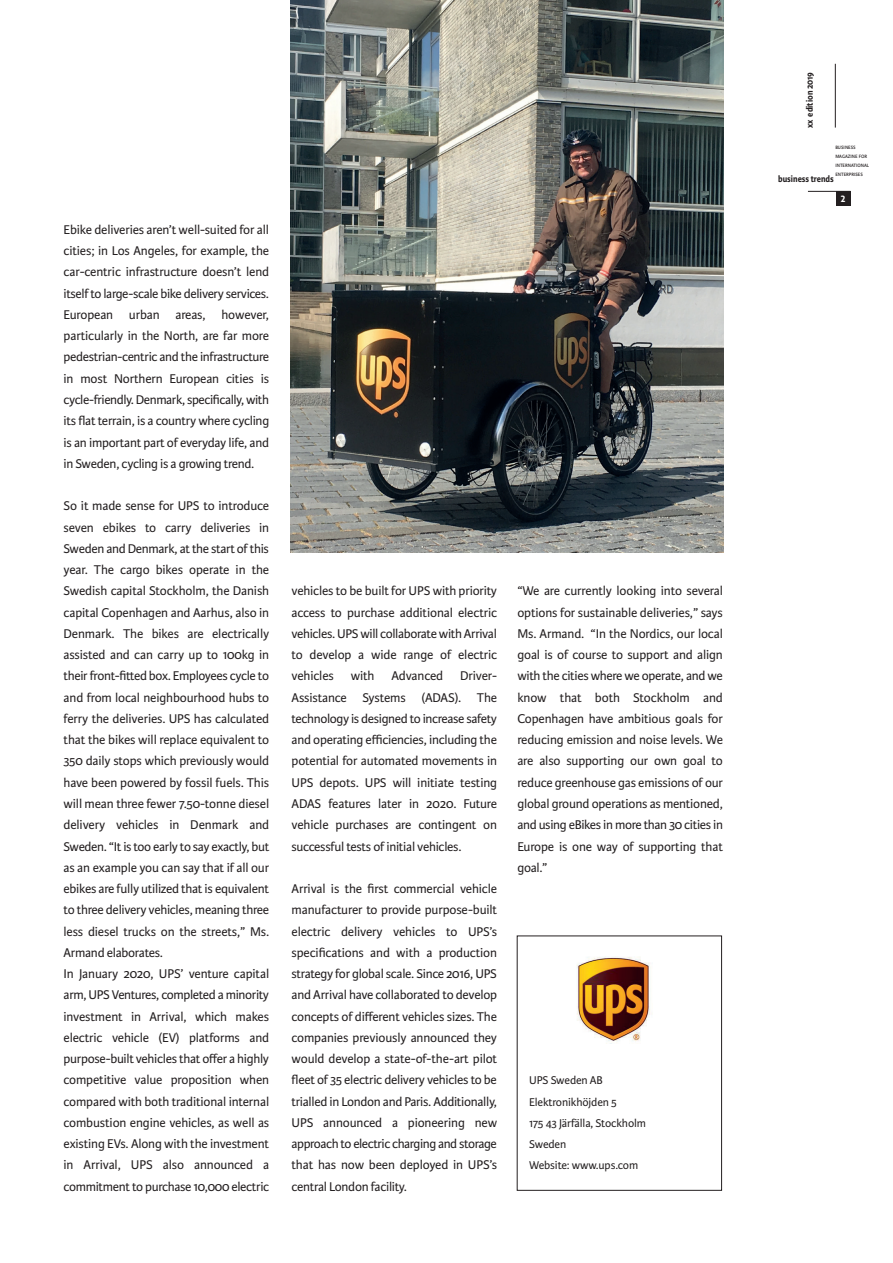
<style>
.page{position:relative;width:893px;height:1263px;background:#fff}
.page>*{position:absolute;margin:0;border:0;box-sizing:border-box;transform-origin:0 0}
.Body{font:13.5px/21.3px "Karmina Sans";letter-spacing:-.02em;color:#231f20;text-align:justify}
.Adres{font:12px "Karmina Sans";letter-spacing:-.01em;color:#231f20}
.t1{font:700 9.75px "Karmina Sans";color:#231f20;scale:.9 1}
.t2{font:700 9.75px "Aller";color:#fff;scale:.9 1}
.t3{font:6.75px/9px "Karmina Sans";color:#231f20;scale:.9 1}
</style>
<div class="page">
<hr style="left:808px;top:191px;width:42px;height:1px;background:#231f20">
<hr style="left:835px;top:64px;width:1px;height:64px;background:#231f20">
<div style="left:836px;top:191px;width:14px;height:15px;background:#231f20"></div>
<div style="left:517px;top:935px;width:205px;height:256px;border:1px solid #231f20"></div>
<img style="left:576px;top:957px;width:75px;height:87px">
<img style="left:290px;top:0;width:433px;height:553px">
<p class="Body" style="left:64px;top:219px;width:207px">Ebike deliveries aren’t well-suited for all cities; in Los Angeles, for example, the car-centric infrastructure doesn’t lend itself to large-scale bike delivery services.<br>European urban areas, however, particularly in the North, are far more pedestrian-centric and the infrastructure in most Northern European cities is cycle-friendly. Denmark, specifically, with its flat terrain, is a country where cycling is an important part of everyday life, and in Sweden, cycling is a growing trend.</p>
<p class="Body" style="left:64px;top:495px;width:207px">So it made sense for UPS to introduce seven ebikes to carry deliveries in Sweden and Denmark, at the start of this year. The cargo bikes operate in the Swedish capital Stockholm, the Danish capital Copenhagen and Aarhus, also in Denmark. The bikes are electrically assisted and can carry up to 100kg in their front-fitted box. Employees cycle to and from local neighbourhood hubs to ferry the deliveries. UPS has calculated that the bikes will replace equivalent to 350 daily stops which previously would have been powered by fossil fuels. This will mean three fewer 7.50-tonne diesel delivery vehicles in Denmark and Sweden. “It is too early to say exactly, but as an example you can say that if all our ebikes are fully utilized that is equivalent to three delivery vehicles, meaning three less diesel trucks on the streets,” Ms.<br>Armand elaborates.</p>
<p class="Body" style="left:64px;top:963px;width:207px">In January 2020, UPS’ venture capital arm, UPS Ventures, completed a minority investment in Arrival, which makes electric vehicle (EV) platforms and purpose-built vehicles that offer a highly competitive value proposition when compared with both traditional internal combustion engine vehicles, as well as existing EVs. Along with the investment in Arrival, UPS also announced a commitment to purchase 10,000 electric</p>
<p class="Body" style="left:292px;top:581px;width:207px">vehicles to be built for UPS with priority access to purchase additional electric vehicles. UPS will collaborate with Arrival to develop a wide range of electric vehicles with</p>
<p class="Body" style="left:391px;top:666px;width:53px">Advanced</p>
<p class="Body" style="left:292px;top:666px;width:207px;text-indent:169px">Driver-Assistance Systems (ADAS). The technology is designed to increase safety and operating efficiencies, including the potential for automated movements in UPS depots. UPS will initiate testing ADAS features later in 2020. Future vehicle purchases are contingent on successful tests of initial vehicles.</p>
<p class="Body" style="left:292px;top:878px;width:207px">Arrival is the first commercial vehicle manufacturer to provide purpose-built electric delivery vehicles to UPS’s specifications and with a production strategy for global scale. Since 2016, UPS and Arrival have collaborated to develop concepts of different vehicles sizes. The companies previously announced they would develop a state-of-the-art pilot fleet of 35 electric delivery vehicles to be trialled in London and Paris. Additionally, UPS announced a pioneering new approach to electric charging and storage that has now been deployed in UPS’s central London facility.</p>
<p class="Body" style="left:517px;top:581px;width:207px">“We are currently looking into several options for sustainable deliveries,” says Ms. Armand. “In the Nordics, our local goal is of course to support and align with the cities where we operate, and we know that both Stockholm and Copenhagen have ambitious goals for reducing emission and noise levels. We are also supporting our own goal to reduce greenhouse gas emissions of our global ground operations as mentioned, and using eBikes in more than 30 cities in Europe is one way of supporting that goal.”</p>
<p class="Adres" style="left:529px;top:1074px;width:75px">UPS Sweden AB</p>
<p class="Adres" style="left:529px;top:1095px;width:89px">Elektronikhöjden 5</p>
<p class="Adres" style="left:529px;top:1116px;width:118px">175 43 Järfälla, Stockholm</p>
<p class="Adres" style="left:529px;top:1137px;width:39px">Sweden</p>
<p class="Adres" style="left:529px;top:1159px;width:111px">Website: www.ups.com</p>
<p class="t1" style="left:804px;top:128px;width:64px;rotate:-90deg">xx edition 2019</p>
<p class="t3" style="left:835px;top:142px;width:39px">business magazine for international enterprises</p>
<p class="t1" style="left:778px;top:173px;width:63px">business trends</p>
<p class="t2" style="left:840px;top:193px;width:7px">2</p>
</div>
